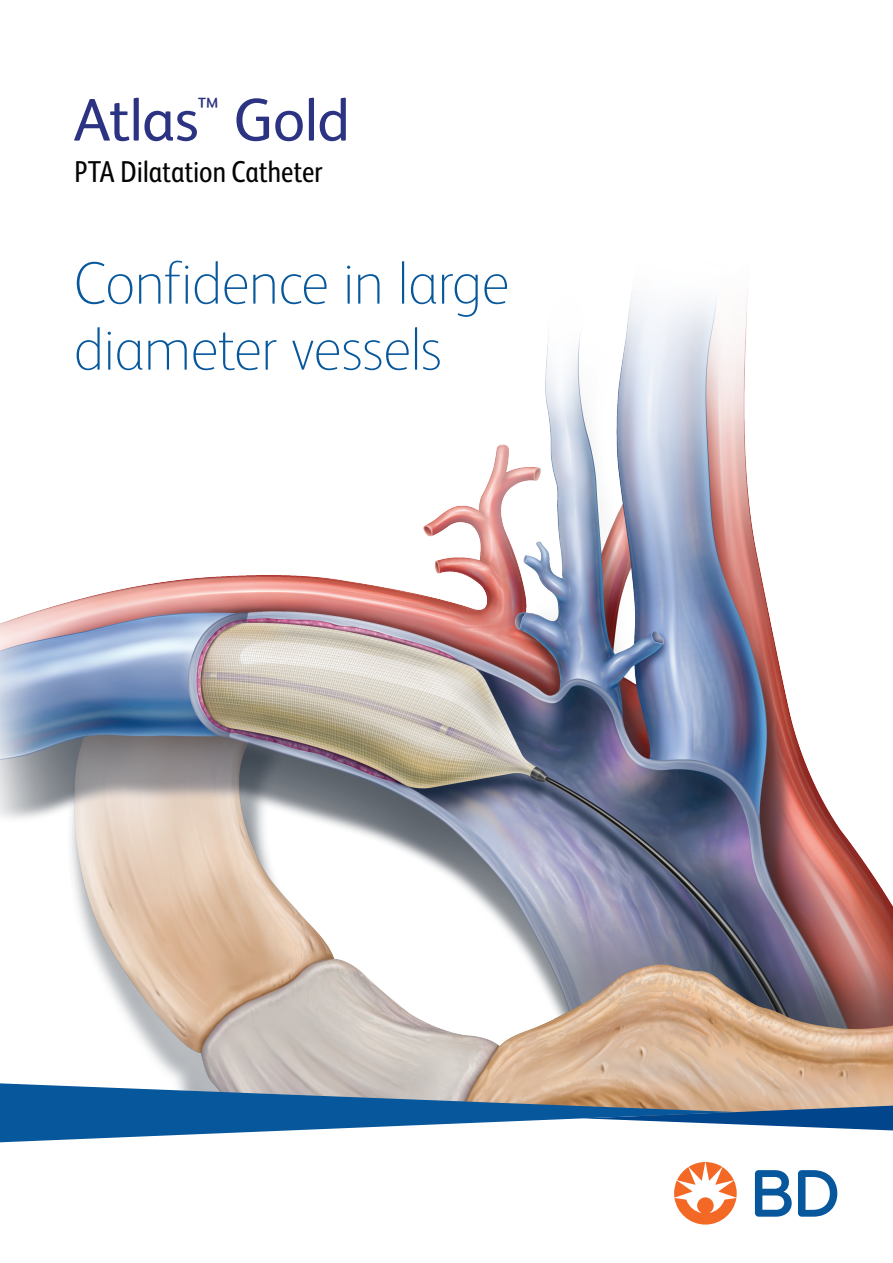
<style>
.page{position:relative;width:893px;height:1263px;background:#fff}
.page>*{position:absolute;margin:0;border:0;box-sizing:border-box;transform-origin:0 0}
.t1{font:60.45px "FS Albert Pro";letter-spacing:-.01em;color:#2c3382}
.t2{font:100 60px/66px "FS Albert Pro";letter-spacing:-.015em;color:#06579c}
.t3{font:30.15px "FS Albert Pro Narrow";letter-spacing:-.01em;color:#040503}
</style>
<div class="page">
<img style="left:0;top:292px;width:893px;height:791px">
<svg style="left:0;top:1083px;width:893px;height:59px"></svg>
<svg style="left:755px;top:1170px;width:82px;height:47px"></svg>
<svg style="left:674px;top:1162px;width:63px;height:62px"></svg>
<p class="t1" style="left:74px;top:77px;width:278px">Atlas<sup>™</sup> Gold</p>
<p class="t3" style="left:74px;top:151px;width:250px">PTA Dilatation Catheter</p>
<p class="t2" style="left:74px;top:247px;width:437px">Confidence in large diameter vessels</p>
</div>
